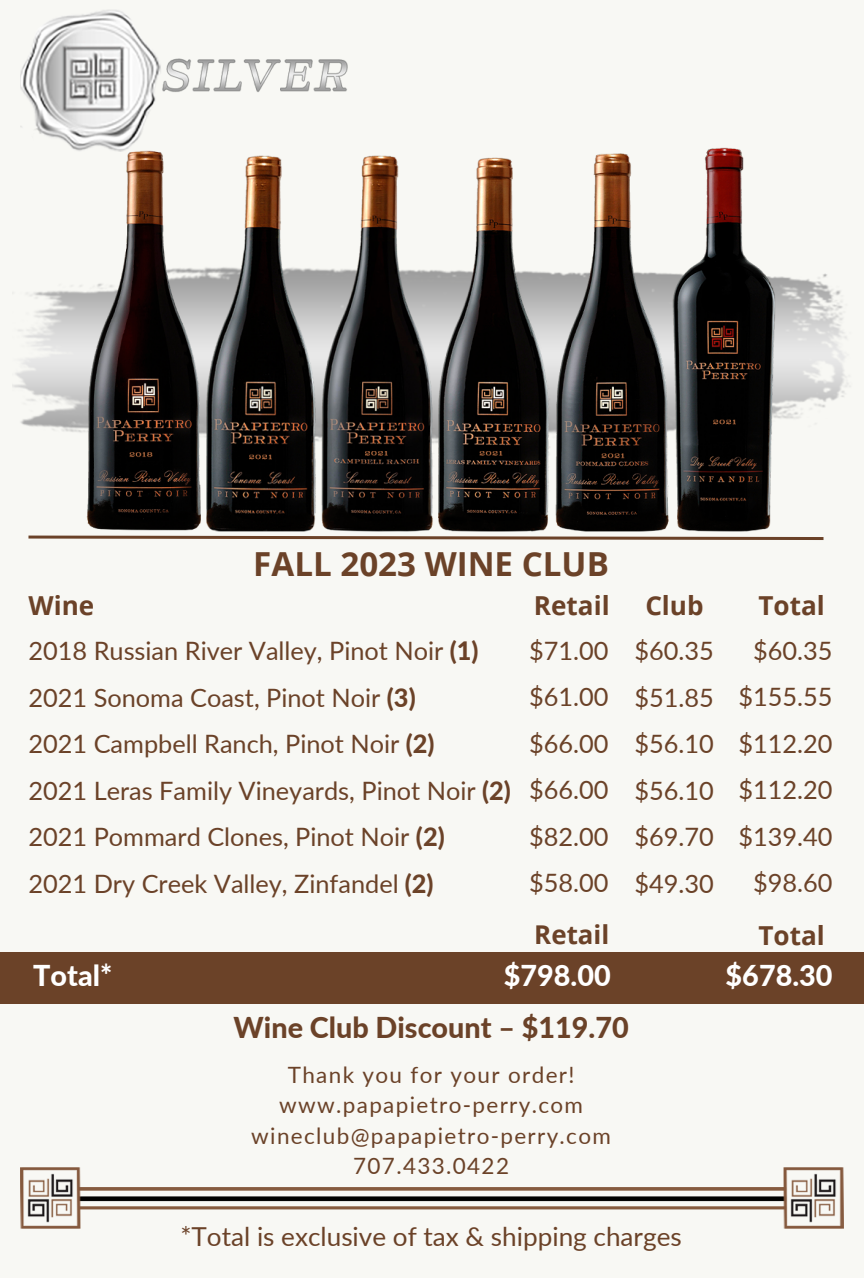
<style>
.page{position:relative;width:864px;height:1278px;background:#f8f8f4}
.page>*{position:absolute;margin:0;border:0;box-sizing:border-box;transform-origin:0 0}
.t1{font:700 33.2px "Open Sans";color:#6b4228}
.t2{font:800 28.8px "Lato";color:#6b4228}
.t3{font:800 28.8px "Lato";color:#fff}
.t4{font:26.2px "Lato";color:#6b4228}
.t5{font:700 26.2px "Open Sans";color:#6b4228}
.t6{font:700 25.8px "Open Sans";color:#6b4228}
.t7{font:25.4px "Lato";color:#6b4228}
.t8{font:22.4px "Lato";letter-spacing:.06em;color:#6b4228}
.s1{font-weight:800}
</style>
<div class="page">
<div style="left:0;top:952px;width:864px;height:52px;background:#6b4228"></div>
<img style="left:20px;top:1167px;width:824px;height:62px">
<img style="left:12px;top:147px;width:836px;height:393px">
<img style="left:20px;top:10px;width:327px;height:142px">
<p class="t1" style="left:253px;top:540px;width:357px">FALL 2023 WINE CLUB</p>
<p class="t5" style="left:28px;top:587px;width:67px">Wine</p>
<p class="t5" style="left:534px;top:587px;width:77px">Retail</p>
<p class="t5" style="left:645px;top:587px;width:60px">Club</p>
<p class="t5" style="left:758px;top:587px;width:68px">Total</p>
<p class="t7" style="left:28px;top:635px;width:452px">2018 Russian River Valley, Pinot Noir <span class="s1">(1)</span></p>
<p class="t7" style="left:28px;top:682px;width:389px">2021 Sonoma Coast, Pinot Noir <span class="s1">(3)</span></p>
<p class="t7" style="left:28px;top:728px;width:408px">2021 Campbell Ranch, Pinot Noir <span class="s1">(2)</span></p>
<p class="t7" style="left:28px;top:775px;width:484px">2021 Leras Family Vineyards, Pinot Noir <span class="s1">(2)</span></p>
<p class="t7" style="left:28px;top:821px;width:418px">2021 Pommard Clones, Pinot Noir <span class="s1">(2)</span></p>
<p class="t7" style="left:28px;top:868px;width:406px">2021 Dry Creek Valley, Zinfandel <span class="s1">(2)</span></p>
<p class="t7" style="left:529px;top:634px;width:81px">$71.00</p>
<p class="t7" style="left:529px;top:681px;width:81px">$61.00</p>
<p class="t7" style="left:529px;top:727px;width:81px">$66.00</p>
<p class="t7" style="left:529px;top:774px;width:81px">$66.00</p>
<p class="t7" style="left:529px;top:820px;width:81px">$82.00</p>
<p class="t7" style="left:529px;top:867px;width:81px">$58.00</p>
<p class="t7" style="left:753px;top:634px;width:81px">$60.35</p>
<p class="t7" style="left:738px;top:681px;width:96px">$155.55</p>
<p class="t7" style="left:738px;top:727px;width:96px">$112.20</p>
<p class="t7" style="left:738px;top:774px;width:96px">$112.20</p>
<p class="t7" style="left:738px;top:820px;width:96px">$139.40</p>
<p class="t7" style="left:753px;top:867px;width:81px">$98.60</p>
<p class="t7" style="left:635px;top:635px;width:81px">$60.35</p>
<p class="t7" style="left:635px;top:682px;width:81px">$51.85</p>
<p class="t7" style="left:635px;top:728px;width:81px">$56.10</p>
<p class="t7" style="left:635px;top:775px;width:81px">$56.10</p>
<p class="t7" style="left:635px;top:821px;width:81px">$69.70</p>
<p class="t7" style="left:635px;top:868px;width:81px">$49.30</p>
<p class="t6" style="left:534px;top:916px;width:77px">Retail</p>
<p class="t5" style="left:758px;top:917px;width:68px">Total</p>
<p class="t3" style="left:33px;top:957px;width:81px">Total*</p>
<p class="t3" style="left:504px;top:958px;width:108px">$798.00</p>
<p class="t3" style="left:726px;top:958px;width:108px">$678.30</p>
<p class="t2" style="left:234px;top:1009px;width:397px">Wine Club Discount – $119.70</p>
<p class="t8" style="left:288px;top:1061px;width:288px">Thank you for your order!</p>
<p class="t8" style="left:279px;top:1091px;width:305px">www.papapietro-perry.com</p>
<p class="t8" style="left:251px;top:1121px;width:361px">wineclub@papapietro-perry.com</p>
<p class="t8" style="left:353px;top:1152px;width:157px">707.433.0422</p>
<p class="t4" style="left:180px;top:1220px;width:503px">*Total is exclusive of tax &amp; shipping charges</p>
</div>
